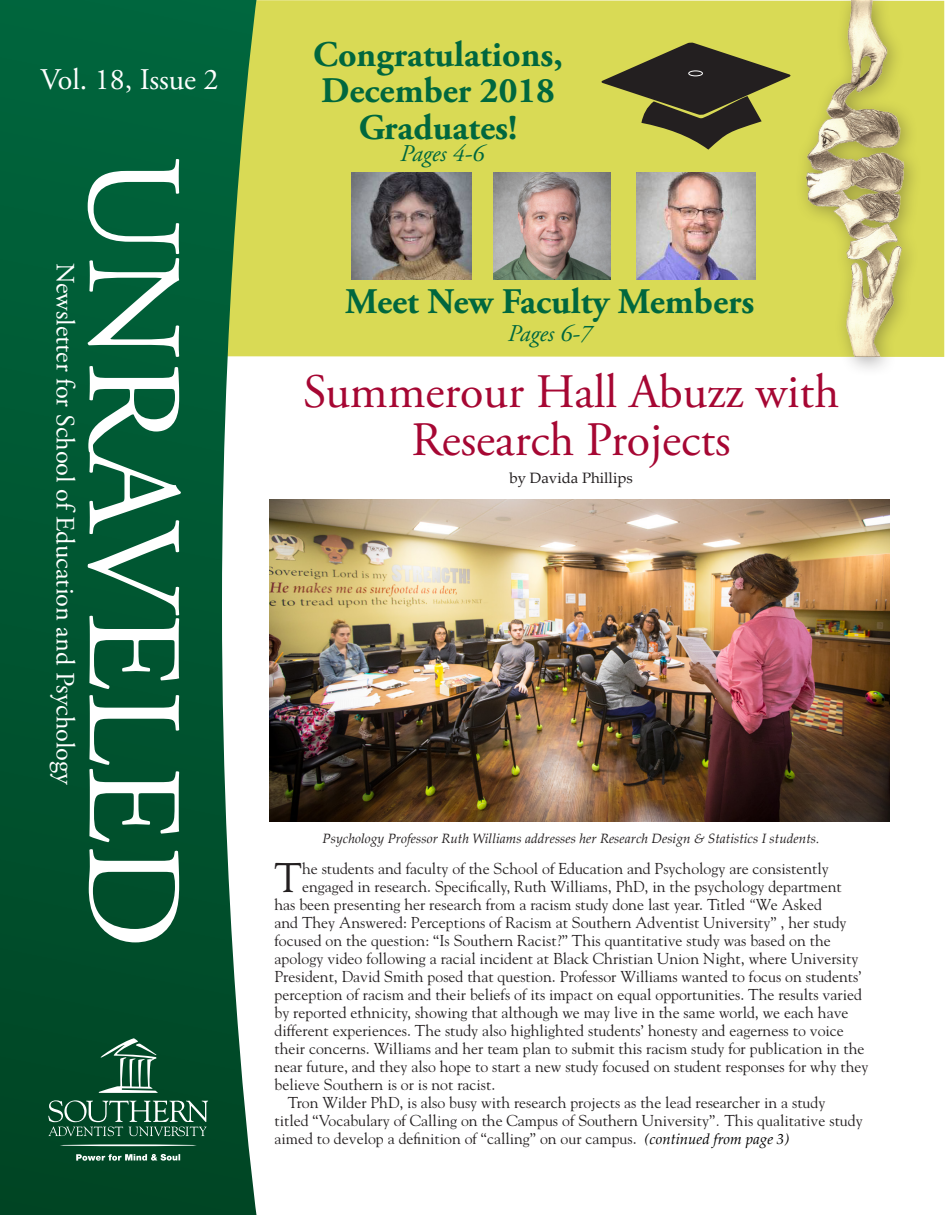
<style>
.page{position:relative;width:945px;height:1215px;background:#fff}
.page>*{position:absolute;margin:0;border:0;box-sizing:border-box;transform-origin:0 0}
.t1{font:134.7px "Adobe Garamond Pro";color:#fff}
.t2{font:48px/48px "Adobe Garamond Pro";color:#a60733;text-align:center}
.t3{font:41.25px "Goudy Std";color:#231f20}
.t4{font:700 36px/36.9px "Adobe Garamond Pro";color:#00673e;text-align:center}
.t5{font:30px "Adobe Garamond Pro";color:#fff}
.t6{font:26.25px "Adobe Garamond Pro";color:#fff}
.t7{font:italic 24px "Adobe Garamond Pro";color:#00673e}
.t8{font:15.75px "Goudy Std";color:#231f20}
.t9{font:15px "Palatino Linotype";color:#231f20}
.t10{font:italic 13.5px "Palatino Linotype";color:#231f20}
.s1{font-style:italic}
.s2{font-family:"Palatino Linotype";font-style:italic;font-size:15px;color:#000}
</style>
<div class="page">
<div style="left:256px;top:0;width:688px;height:357px;background:#d9da55"></div>
<div style="left:794px;top:0;width:129px;height:376px;background:#231f20;opacity:.35"></div>
<img style="left:791px;top:0;width:128px;height:357px">
<svg style="left:0;top:0;width:256px;height:1215px;background:#166440"></svg>
<svg style="left:99px;top:1038px;width:59px;height:55px;background:#3d745a"></svg>
<svg style="left:48px;top:1100px;width:160px;height:36px;background:#356d53"></svg>
<svg style="left:76px;top:1154px;width:104px;height:7px"></svg>
<hr style="left:60px;top:1144px;width:137px;height:2px;background:#fff;border-radius:50%">
<svg style="left:601px;top:42px;width:190px;height:108px;background:#807f3b"></svg>
<div style="left:689px;top:71px;width:14px;height:5px;border:1px solid #fff;border-radius:50%"></div>
<img style="left:636px;top:172px;width:120px;height:107px">
<img style="left:494px;top:172px;width:116px;height:107px">
<img style="left:352px;top:172px;width:120px;height:107px">
<img style="left:269px;top:499px;width:620px;height:323px">
<h3 class="t5" style="left:41px;top:62px;width:179px">Vol. 18, Issue 2</h3>
<h3 class="t6" style="left:81px;top:263px;width:523px;rotate:90deg">Newsletter for School of Education and Psychology</h3>
<h1 class="t1" style="left:213px;top:155px;width:795px;rotate:90deg">UNRAVELED</h1>
<h3 class="t4" style="left:313px;top:36px;width:251px">Congratulations,<br>December 2018<br>Graduates!</h3>
<h3 class="t7" style="left:400px;top:139px;width:86px">Pages 4-6</h3>
<h3 class="t4" style="left:345px;top:283px;width:411px">Meet New Faculty Members</h3>
<h3 class="t7" style="left:508px;top:319px;width:86px">Pages 6-7</h3>
<h2 class="t2" style="left:303px;top:369px;width:538px">Summerour Hall Abuzz with<br>Research Projects</h2>
<p class="t9" style="left:509px;top:467px;width:125px">by Davida Phillips</p>
<p class="t10" style="left:323px;top:828px;width:498px">Psychology Professor Ruth Williams addresses her Research Design &amp; Statistics I students.</p>
<h3 class="t3" style="left:274px;top:852px;width:29px">T</h3>
<p class="t8" style="left:302px;top:858px;width:528px">he students and faculty of the School of Education and Psychology are consistently</p>
<p class="t8" style="left:302px;top:876px;width:541px">engaged in research. Specifically, Ruth Williams, PhD, in the psychology department</p>
<p class="t8" style="left:274px;top:894px;width:549px">has been presenting her research from a racism study done last year. Titled <span class="s1">“</span>We Asked</p>
<p class="t8" style="left:274px;top:912px;width:574px">and They Answered: Perceptions of Racism at Southern Adventist University” , her study</p>
<p class="t8" style="left:274px;top:930px;width:558px">focused on the question: “Is Southern Racist?” This quantitative study was based on the</p>
<p class="t8" style="left:274px;top:948px;width:586px">apology video following a racial incident at Black Christian Union Night, where University</p>
<p class="t8" style="left:274px;top:966px;width:589px">President, David Smith posed that question. Professor Williams wanted to focus on students’</p>
<p class="t8" style="left:274px;top:984px;width:589px">perception of racism and their beliefs of its impact on equal opportunities. The results varied</p>
<p class="t8" style="left:274px;top:1002px;width:576px">by reported ethnicity, showing that although we may live in the same world, we each have</p>
<p class="t8" style="left:274px;top:1020px;width:571px">different experiences. The study also highlighted students’ honesty and eagerness to voice</p>
<p class="t8" style="left:274px;top:1038px;width:591px">their concerns. Williams and her team plan to submit this racism study for publication in the</p>
<p class="t8" style="left:274px;top:1056px;width:595px">near future, and they also hope to start a new study focused on student responses for why they</p>
<p class="t8" style="left:274px;top:1074px;width:222px">believe Southern is or is not racist.</p>
<p class="t8" style="left:288px;top:1092px;width:539px">Tron Wilder PhD, is also busy with research projects as the lead researcher in a study</p>
<p class="t8" style="left:274px;top:1110px;width:590px">titled “Vocabulary of Calling on the Campus of Southern University”<span class="s1">.</span> This qualitative study</p>
<p class="t8" style="left:274px;top:1129px;width:516px">aimed to develop a definition of “calling” on our campus. <span class="s2">(continued from page 3)</span></p>
</div>
